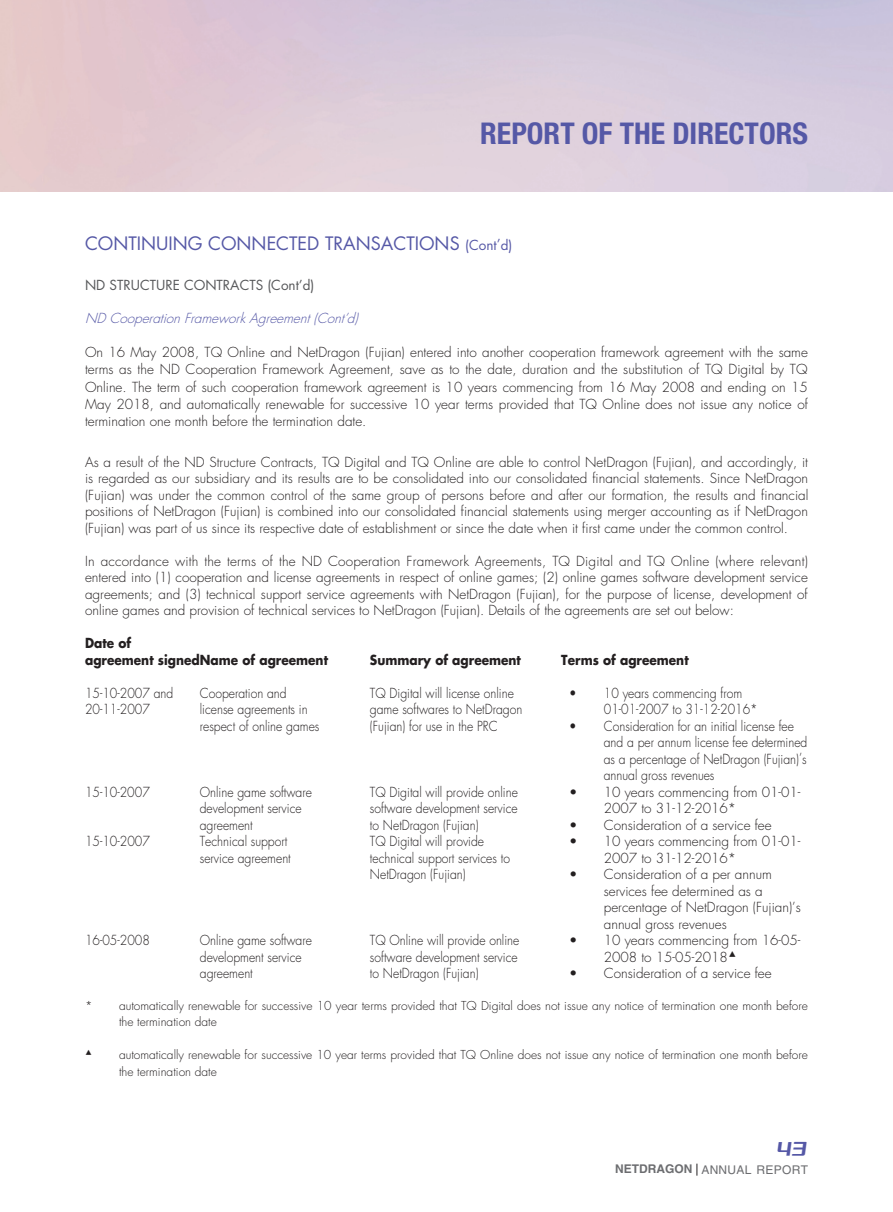
<style>
.page{position:relative;width:893px;height:1212px;background:#fff}
.page>*{position:absolute;margin:0;border:0;box-sizing:border-box;transform-origin:0 0}
.t1{font:700 condensed 30px "Helvetica Neue LT Std";color:#5558a6}
.t2{font:18px "Futura Std";color:#5558a6}
.t3{font:18px "DOUYU Font";color:#5558a6}
.t4{font:300 13.5px/16.5px "Futura Std";color:#231f20}
.t5{font:300 13.5px/16.5px "Futura Std";color:#231f20;scale:.9 1}
.t6{font:700 13.5px/16.5px "Futura Std";color:#231f20;scale:.9 1}
.t7{font:italic 300 13.5px "Futura Std";color:#5558a6}
.t8{font:13.5px "Futura Std";color:#57585a}
.t9{font:300 12px/16.5px "Futura Std";color:#231f20}
.t10{font:12px "Helvetica LT Std";letter-spacing:.025em;color:#6c6d70}
.s1{font-size:13.5px}
.s2{font-weight:700}
</style>
<div class="page">
<svg style="left:697px;top:1163px;width:1px;height:12px"></svg>
<h1 class="t1" style="left:480px;top:115px;width:329px">REPORT OF THE DIRECTORS</h1>
<h2 class="t2" style="left:85px;top:232px;width:429px">CONTINUING CONNECTED TRANSACTIONS <span class="s1">(Cont’d)</span></h2>
<p class="t8" style="left:85px;top:277px;width:231px">ND STRUCTURE CONTRACTS (Cont’d)</p>
<p class="t7" style="left:85px;top:310px;width:279px">ND CooperationFrameworkAgreement(Cont’d)</p>
<p class="t4" style="left:85px;top:344px;width:724px;line-height:17.2px;text-align:justify">On 16 May 2008, TQ Online and NetDragon (Fujian) entered into another cooperation framework agreement with the same terms as the ND Cooperation Framework Agreement, save as to the date, duration and the substitution of TQ Digital by TQ Online. The term of such cooperation framework agreement is 10 years commencing from 16 May 2008 and ending on 15<br>May 2018, and automatically renewable for successive 10 year terms provided that TQ Online does not issue any notice of termination one month before the termination date.</p>
<p class="t4" style="left:85px;top:454px;width:725px;text-align:justify">As a result of the ND Structure Contracts, TQ Digital and TQ Online are able to control NetDragon (Fujian), and accordingly, it is regarded as our subsidiary and its results are to be consolidated into our consolidated financial statements. Since NetDragon (Fujian) was under the common control of the same group of persons before and after our formation, the results and financial positions of NetDragon (Fujian) is combined into our consolidated financial statements using merger accounting as if NetDragon (Fujian) was part of us since its respective date of establishment or since the date when it first came under the common control.</p>
<p class="t4" style="left:85px;top:553px;width:724px;text-align:justify">In accordance with the terms of the ND Cooperation Framework Agreements, TQ Digital and TQ Online (where relevant) entered into (1) cooperation and license agreements in respect of online games; (2) online games software development service agreements; and (3) technical support service agreements with NetDragon (Fujian), for the purpose of license, development of online games and provision of technical services to NetDragon (Fujian). Details of the agreements are set out below:</p>
<p class="t6" style="left:85px;top:635px;width:271px">Date of<br>agreement signedName of agreement</p>
<p class="t6" style="left:370px;top:651px;width:169px">Summary of agreement</p>
<p class="t6" style="left:561px;top:651px;width:143px">Terms of agreement</p>
<p class="t5" style="left:85px;top:685px;width:100px">15-10-2007 and<br>20-11-2007</p>
<p class="t5" style="left:200px;top:685px;width:134px">Cooperation and license agreements in respect of online games</p>
<p class="t5" style="left:370px;top:685px;width:171px">TQ Digital will license online game softwares to NetDragon (Fujian) for use in the PRC</p>
<p class="t5" style="left:604px;top:685px;width:173px;text-indent:-35px">• 10 years commencing from<br>01-01-2007 to 31-12-2016*</p>
<p class="t5" style="left:604px;top:718px;width:228px;text-indent:-35px">• Consideration for an initial license fee and a per annum license fee determined as a percentage of NetDragon (Fujian)’s annual gross revenues</p>
<p class="t5" style="left:85px;top:784px;width:74px">15-10-2007</p>
<p class="t5" style="left:200px;top:784px;width:126px">Online game software development service agreement</p>
<p class="t5" style="left:370px;top:784px;width:166px;text-align:justify">TQ Digital will provide online software development service to NetDragon (Fujian)</p>
<p class="t4" style="left:604px;top:784px;width:198px;text-indent:-35px">• 10 years commencing from 01-01-<br>2007 to 31-12-2016*</p>
<p class="t4" style="left:569px;top:817px;width:204px">• Consideration of a service fee</p>
<p class="t5" style="left:85px;top:833px;width:74px">15-10-2007</p>
<p class="t5" style="left:200px;top:833px;width:103px">Technical support service agreement</p>
<p class="t5" style="left:370px;top:833px;width:157px">TQ Digital will provide technical support services to<br>NetDragon (Fujian)</p>
<p class="t4" style="left:604px;top:833px;width:198px;text-indent:-35px">• 10 years commencing from 01-01-<br>2007 to 31-12-2016*</p>
<p class="t4" style="left:604px;top:866px;width:198px;text-indent:-35px">• Consideration of a per annum services fee determined as a percentage of NetDragon (Fujian)’s annual gross revenues</p>
<p class="t5" style="left:85px;top:932px;width:74px">16-05-2008</p>
<p class="t5" style="left:200px;top:932px;width:126px">Online game software development service agreement</p>
<p class="t5" style="left:370px;top:932px;width:168px">TQ Online will provide online software development service to NetDragon (Fujian)</p>
<p class="t4" style="left:604px;top:932px;width:198px;text-indent:-35px">• 10 years commencing from 16-05-<br>2008 to 15-05-2018<sup>▲</sup></p>
<p class="t4" style="left:569px;top:965px;width:204px">• Consideration of a service fee</p>
<p class="t9" style="left:119px;top:997px;width:690px;text-indent:-34px">* automatically renewable for successive 10 year terms provided that TQ Digital does not issue any notice of termination one month before the termination date</p>
<p class="t9" style="left:119px;top:1047px;width:690px;text-indent:-34px"><sup>▲</sup> automatically renewable for successive 10 year terms provided that TQ Online does not issue any notice of termination one month before the termination date</p>
<h2 class="t3" style="left:777px;top:1138px;width:33px">43</h2>
<p class="t10" style="left:615px;top:1162px;width:194px"><span class="s2">NETDRAGON</span> ANNUAL REPORT</p>
</div>
